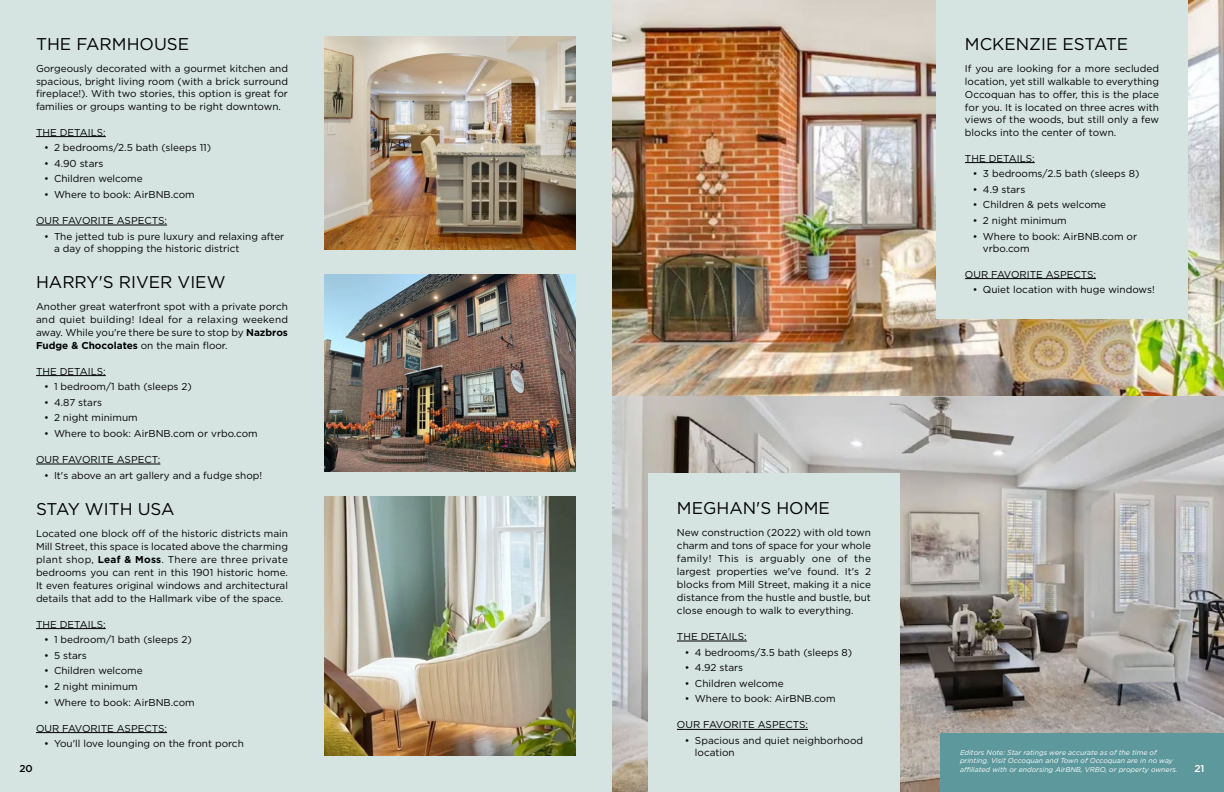
<style>
.page{position:relative;width:1224px;height:792px;background:#fff}
.page>*{position:absolute;margin:0;border:0;box-sizing:border-box;transform-origin:0 0}
.t1{font:17px "Gotham";color:#000}
.t2{font:10px/13px "Gotham";color:#000}
.t3{font:500 10px "Gotham";color:#000}
.t4{font:500 10px "Gotham";color:#fff}
.t5{font:italic 7px/8.4px "Gotham";color:#fff}
.s1{font-weight:700}
</style>
<div class="page">
<div style="left:0;top:0;width:621px;height:792px;background:#d5e4e1"></div>
<hr style="left:36px;top:136px;width:70px;height:1px;background:#000">
<hr style="left:36px;top:225px;width:131px;height:1px;background:#000">
<hr style="left:36px;top:375px;width:70px;height:1px;background:#000">
<hr style="left:36px;top:464px;width:124px;height:1px;background:#000">
<hr style="left:36px;top:628px;width:70px;height:1px;background:#000">
<hr style="left:36px;top:732px;width:131px;height:1px;background:#000">
<img style="left:324px;top:36px;width:252px;height:214px">
<img style="left:324px;top:274px;width:252px;height:198px">
<img style="left:324px;top:496px;width:252px;height:260px">
<img style="left:612px;top:0;width:612px;height:396px">
<svg style="left:612px;top:396px;width:612px;height:396px;background:#adaaa7"></svg>
<div style="left:648px;top:473px;width:252px;height:319px;background:#d5e4e1"></div>
<hr style="left:677px;top:641px;width:70px;height:1px;background:#000">
<hr style="left:677px;top:729px;width:131px;height:1px;background:#000">
<div style="left:936px;top:0;width:252px;height:319px;background:#d5e4e1"></div>
<hr style="left:965px;top:162px;width:70px;height:1px;background:#000">
<hr style="left:965px;top:278px;width:131px;height:1px;background:#000">
<div style="left:940px;top:733px;width:284px;height:59px;background:#5d989c"></div>
<h1 class="t1" style="left:36px;top:33px;width:155px">THE FARMHOUSE</h1>
<p class="t2" style="left:36px;top:61px;width:254px">Gorgeously decorated with a gourmet kitchen and spacious, bright living room (with a brick surround</p>
<p class="t2" style="left:36px;top:86px;width:254px">fireplace!). With two stories, this option is great for families or groups wanting to be right downtown.</p>
<p class="t2" style="left:36px;top:125px;width:71px">THE DETAILS:</p>
<p class="t2" style="left:44px;top:141px;width:169px">• 2 bedrooms/2.5 bath (sleeps 11)</p>
<p class="t2" style="left:44px;top:157px;width:61px">• 4.90 stars</p>
<p class="t2" style="left:44px;top:172px;width:100px">• Children welcome</p>
<p class="t2" style="left:44px;top:188px;width:152px">• Where to book: AirBNB.com</p>
<p class="t2" style="left:36px;top:214px;width:133px">OUR FAVORITE ASPECTS:</p>
<p class="t2" style="left:54px;top:230px;width:232px;line-height:12px;text-indent:-10px">• The jetted tub is pure luxury and relaxing after a day of shopping the historic district</p>
<h1 class="t1" style="left:36px;top:271px;width:191px">HARRY'S RIVER VIEW</h1>
<p class="t2" style="left:36px;top:299px;width:254px;text-align:justify">Another great waterfront spot with a private porch and quiet building! Ideal for a relaxing weekend away. While you're there be sure to stop by <span class="s1">Nazbros Fudge &amp; Chocolates</span> on the main floor.</p>
<p class="t2" style="left:36px;top:364px;width:71px">THE DETAILS:</p>
<p class="t2" style="left:44px;top:380px;width:149px">• 1 bedroom/1 bath (sleeps 2)</p>
<p class="t2" style="left:44px;top:396px;width:60px">• 4.87 stars</p>
<p class="t2" style="left:44px;top:411px;width:95px">• 2 night minimum</p>
<p class="t2" style="left:44px;top:427px;width:215px">• Where to book: AirBNB.com or vrbo.com</p>
<p class="t2" style="left:36px;top:453px;width:126px">OUR FAVORITE ASPECT:</p>
<p class="t2" style="left:44px;top:468px;width:220px">• It's above an art gallery and a fudge shop!</p>
<h1 class="t1" style="left:36px;top:498px;width:140px">STAY WITH USA</h1>
<p class="t2" style="left:36px;top:526px;width:254px;text-align:justify">Located one block off of the historic districts main Mill Street, this space is located above the charming plant shop, <span class="s1">Leaf &amp; Moss</span>. There are three private bedrooms you can rent in this 1901 historic home.<br>It even features original windows and architectural details that add to the Hallmark vibe of the space.</p>
<p class="t2" style="left:36px;top:617px;width:71px">THE DETAILS:</p>
<p class="t2" style="left:44px;top:633px;width:149px">• 1 bedroom/1 bath (sleeps 2)</p>
<p class="t2" style="left:44px;top:649px;width:44px">• 5 stars</p>
<p class="t2" style="left:44px;top:664px;width:100px">• Children welcome</p>
<p class="t2" style="left:44px;top:680px;width:95px">• 2 night minimum</p>
<p class="t2" style="left:44px;top:695px;width:152px">• Where to book: AirBNB.com</p>
<p class="t2" style="left:36px;top:721px;width:133px">OUR FAVORITE ASPECTS:</p>
<p class="t2" style="left:44px;top:737px;width:201px">• You'll love lounging on the front porch</p>
<h1 class="t1" style="left:965px;top:33px;width:165px">MCKENZIE ESTATE</h1>
<p class="t2" style="left:965px;top:61px;width:196px;text-align:justify">If you are looking for a more secluded location, yet still walkable to everything Occoquan has to offer, this is the place for you. It is located on three acres with</p>
<p class="t2" style="left:965px;top:112px;width:196px">views of the woods, but still only a few blocks into the center of town.</p>
<p class="t2" style="left:965px;top:151px;width:71px">THE DETAILS:</p>
<p class="t2" style="left:973px;top:167px;width:168px">• 3 bedrooms/2.5 bath (sleeps 8)</p>
<p class="t2" style="left:973px;top:183px;width:54px">• 4.9 stars</p>
<p class="t2" style="left:973px;top:198px;width:135px">• Children &amp; pets welcome</p>
<p class="t2" style="left:973px;top:214px;width:95px">• 2 night minimum</p>
<p class="t2" style="left:983px;top:230px;width:156px;line-height:12px;text-indent:-10px">• Where to book: AirBNB.com or vrbo.com</p>
<p class="t2" style="left:965px;top:267px;width:133px">OUR FAVORITE ASPECTS:</p>
<p class="t2" style="left:973px;top:283px;width:183px">• Quiet location with huge windows!</p>
<h1 class="t1" style="left:677px;top:497px;width:154px">MEGHAN'S HOME</h1>
<p class="t2" style="left:677px;top:526px;width:196px;text-align:justify">New construction (2022) with old town charm and tons of space for your whole family! This is arguably one of the largest properties we've found. It's 2 blocks from Mill Street, making it a nice distance from the hustle and bustle, but close enough to walk to everything.</p>
<p class="t2" style="left:677px;top:630px;width:71px">THE DETAILS:</p>
<p class="t2" style="left:685px;top:645px;width:169px">• 4 bedrooms/3.5 bath (sleeps 8)</p>
<p class="t2" style="left:685px;top:661px;width:60px">• 4.92 stars</p>
<p class="t2" style="left:685px;top:677px;width:100px">• Children welcome</p>
<p class="t2" style="left:685px;top:692px;width:152px">• Where to book: AirBNB.com</p>
<p class="t2" style="left:677px;top:718px;width:133px">OUR FAVORITE ASPECTS:</p>
<p class="t2" style="left:695px;top:734px;width:170px;line-height:12px;text-indent:-10px">• Spacious and quiet neighborhood location</p>
<p class="t5" style="left:960px;top:748px;width:214px">Editors Note: Star ratings were accurate as of the time of printing. Visit Occoquan and Town of Occoquan are in no way</p>
<p class="t3" style="left:19px;top:762px;width:15px">20</p>
<p class="t5" style="left:960px;top:765px;width:219px">affiliated with or endorsing AirBNB, VRBO, or property owners.</p>
<p class="t4" style="left:1194px;top:762px;width:12px">21</p>
</div>
